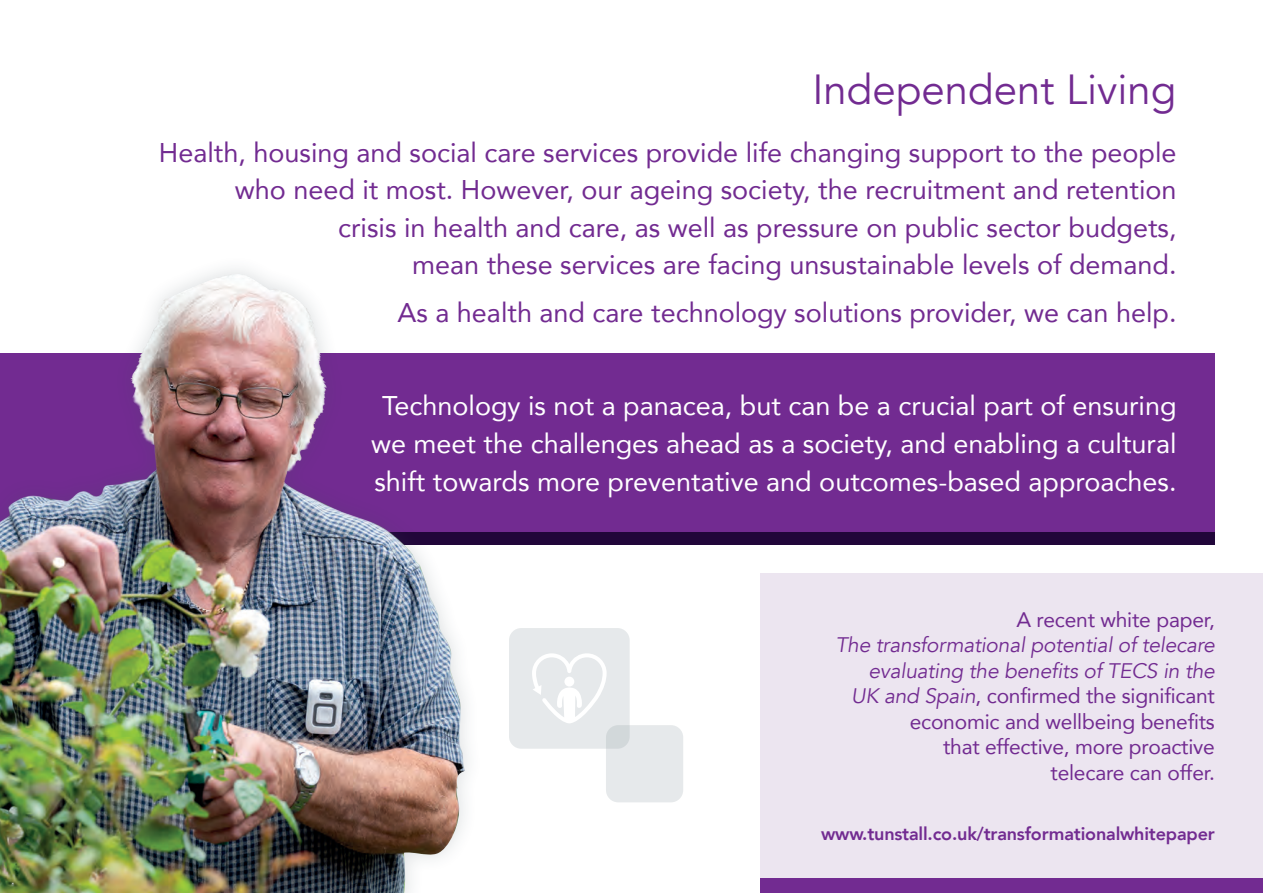
<style>
.page{position:relative;width:1263px;height:893px;background:#fff}
.page>*{position:absolute;margin:0;border:0;box-sizing:border-box;transform-origin:0 0}
.t1{font:42px "Avenir";color:#722b91}
.t2{font:27px/37.5px "Avenir";color:#722b91;text-align:right}
.t3{font:27px/37.5px "Avenir";color:#fff;text-align:center}
.t4{font:21px/25.5px "Avenir";letter-spacing:-.01em;color:#722b91;text-align:right}
.t5{font:800 18px "Avenir";letter-spacing:-.01em;color:#722b91}
.s1{font-style:italic}
</style>
<div class="page">
<div style="left:760px;top:573px;width:503px;height:320px;background:#eae2ef"></div>
<div style="left:760px;top:878px;width:503px;height:15px;background:#722b91"></div>
<div style="left:0;top:354px;width:1215px;height:191px;background:#722b91"></div>
<div style="left:0;top:532px;width:1215px;height:13px;background:#21063a"></div>
<div style="left:606px;top:725px;width:77px;height:77px;background:#e6e9eb;border-radius:12px"></div>
<div style="left:509px;top:628px;width:121px;height:121px;background:#e6e9eb;border-radius:12px"></div>
<svg style="left:532px;top:653px;width:75px;height:70px"></svg>
<div style="left:564px;top:677px;width:10px;height:10px;background:#fff;border-radius:50%"></div>
<div style="left:0;top:255px;width:483px;height:638px;background:#3d4f59;opacity:.2"></div>
<img style="left:0;top:274px;width:465px;height:619px">
<h1 class="t1" style="left:812px;top:65px;width:366px">Independent Living</h1>
<p class="t2" style="left:159px;top:133px;width:1019px">Health, housing and social care services provide life changing support to the people who need it most. However, our ageing society, the recruitment and retention<br>crisis in health and care, as well as pressure on public sector budgets,<br>mean these services are facing unsustainable levels of demand.</p>
<p class="t2" style="left:397px;top:293px;width:781px">As a health and care technology solutions provider, we can help.</p>
<p class="t3" style="left:371px;top:387px;width:807px">Technology is not a panacea, but can be a crucial part of ensuring we meet the challenges ahead as a society, and enabling a cultural shift towards more preventative and outcomes-based approaches.</p>
<p class="t4" style="left:1016px;top:606px;width:200px">A recent white paper,</p>
<p class="t4" style="left:835px;top:631px;width:381px"><span class="s1">The transformational potential of telecare evaluating the benefits of TECS in the<br>UK and Spain</span>, confirmed the significant economic and wellbeing benefits<br>that effective, more proactive<br>telecare can offer.</p>
<p class="t5" style="left:821px;top:820px;width:395px">www.tunstall.co.uk/transformationalwhitepaper</p>
</div>
